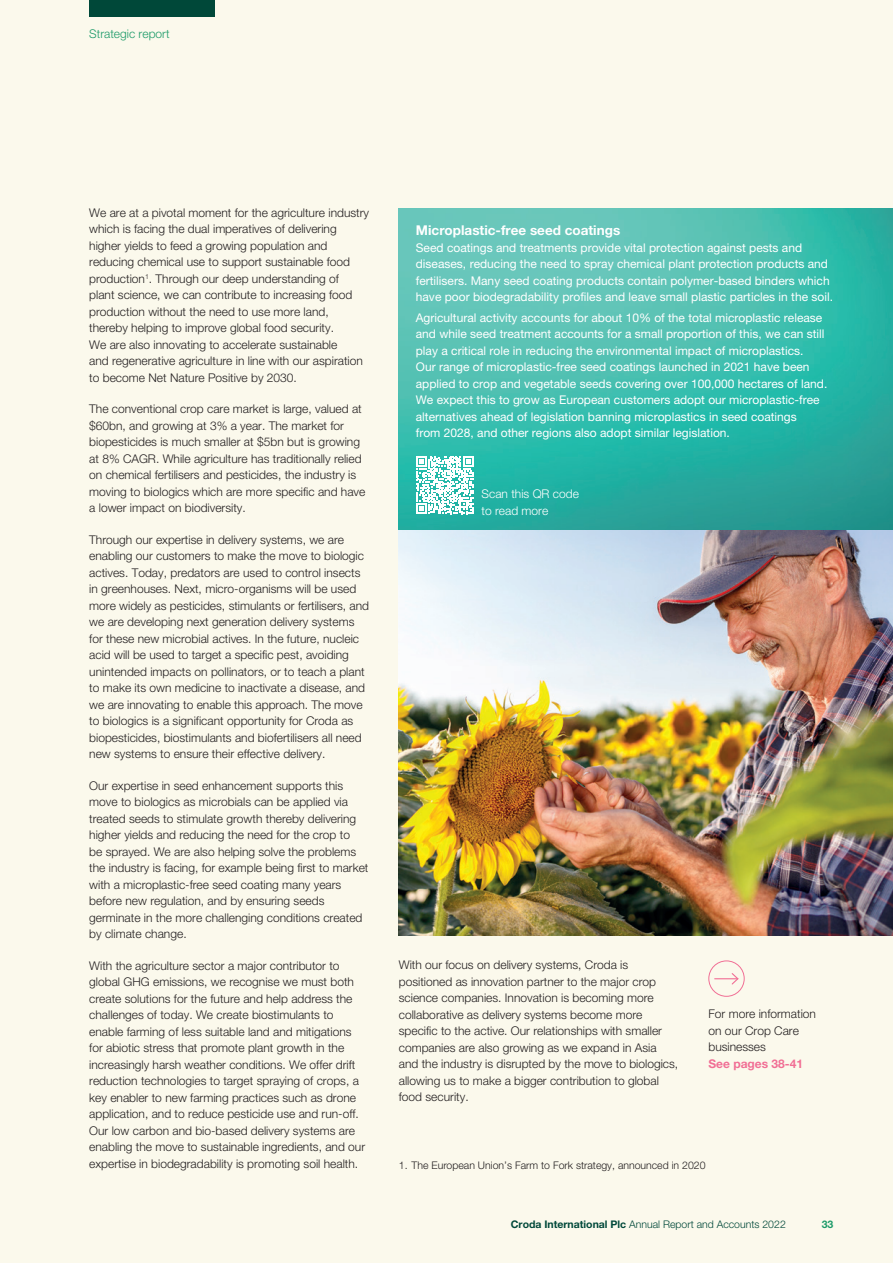
<style>
.page{position:relative;width:893px;height:1263px;background:#fbf9ec}
.page>*{position:absolute;margin:0;border:0;box-sizing:border-box;transform-origin:0 0}
.CS-Heading{font:700 13.5px "Helvetica Neue LT Std";color:#fff}
.Bodytext{font:300 12px/16.5px "Helvetica Neue LT Std";color:#231f20}
.CS-Text-Before-SDGs{font:12px/16.5px "Helvetica Neue LT Std";color:#fff}
.CS-Text{font:12px/16.5px "Helvetica Neue LT Std";color:#fff}
.Page-Reference-Text{font:300 12px/16.5px "Helvetica Neue LT Std";color:#231f20}
.Bodytext-2{font:300 12px/16.5px "Helvetica Neue LT Std";color:#fff}
.t1{font:300 12px "Helvetica Neue LT Std";color:#1d9b69}
.Page-Reference-PageN{font:700 12px "Helvetica Neue LT Std";color:#f16f95}
.t2{font:300 10.5px "Helvetica Neue LT Std";color:#231f20}
.t3{font:300 10.5px "Helvetica Neue LT Std";color:#004839}
.t4{font:700 10.5px "Helvetica Neue LT Std";color:#1d9b69}
.s1{font-weight:700}
</style>
<div class="page">
<svg style="left:715px;top:973px;width:24px;height:12px"></svg>
<div style="left:708px;top:960px;width:37px;height:37px;border:1px solid #f16f95;border-radius:50%"></div>
<img style="left:399px;top:529px;width:494px;height:407px">
<svg style="left:399px;top:208px;width:494px;height:321px;background:#40baac"></svg>
<svg style="left:416px;top:456px;width:58px;height:58px;background:#b4e6e1"></svg>
<div style="left:89px;top:0;width:125px;height:17px;background:#004839"></div>
<p class="t1" style="left:89px;top:27px;width:82px">Strategic report</p>
<p class="Bodytext" style="left:89px;top:204px;width:281px">We are at a pivotal moment for the agriculture industry which is facing the dual imperatives of delivering higher yields to feed a growing population and reducing chemical use to support sustainable food production<sup>1</sup>. Through our deep understanding of<br>plant science, we can contribute to increasing food production without the need to use more land, thereby helping to improve global food security.<br>We are also innovating to accelerate sustainable<br>and regenerative agriculture in line with our aspiration to become Net Nature Positive by 2030.</p>
<p class="Bodytext" style="left:89px;top:401px;width:278px">The conventional crop care market is large, valued at $60bn, and growing at 3% a year. The market for biopesticides is much smaller at $5bn but is growing at 8% CAGR. While agriculture has traditionally relied on chemical fertilisers and pesticides, the industry is moving to biologics which are more specific and have a lower impact on biodiversity.</p>
<p class="Bodytext" style="left:89px;top:531px;width:281px">Through our expertise in delivery systems, we are enabling our customers to make the move to biologic actives. Today, predators are used to control insects in greenhouses. Next, micro-organisms will be used more widely as pesticides, stimulants or fertilisers, and we are developing next generation delivery systems for these new microbial actives. In the future, nucleic acid will be used to target a specific pest, avoiding unintended impacts on pollinators, or to teach a plant to make its own medicine to inactivate a disease, and we are innovating to enable this approach. The move to biologics is a significant opportunity for Croda as biopesticides, biostimulants and biofertilisers all need new systems to ensure their effective delivery.</p>
<p class="Bodytext" style="left:89px;top:777px;width:281px">Our expertise in seed enhancement supports this move to biologics as microbials can be applied via treated seeds to stimulate growth thereby delivering higher yields and reducing the need for the crop to<br>be sprayed. We are also helping solve the problems the industry is facing, for example being first to market with a microplastic-free seed coating many years before new regulation, and by ensuring seeds germinate in the more challenging conditions created by climate change.</p>
<p class="Bodytext" style="left:89px;top:957px;width:277px">With the agriculture sector a major contributor to global GHG emissions, we recognise we must both create solutions for the future and help address the challenges of today. We create biostimulants to enable farming of less suitable land and mitigations for abiotic stress that promote plant growth in the increasingly harsh weather conditions. We offer drift reduction technologies to target spraying of crops, a key enabler to new farming practices such as drone application, and to reduce pesticide use and run-off.<br>Our low carbon and bio-based delivery systems are enabling the move to sustainable ingredients, and our expertise in biodegradability is promoting soil health.</p>
<p class="Bodytext" style="left:399px;top:956px;width:281px">With our focus on delivery systems, Croda is positioned as innovation partner to the major crop science companies. Innovation is becoming more collaborative as delivery systems become more specific to the active. Our relationships with smaller companies are also growing as we expand in Asia and the industry is disrupted by the move to biologics, allowing us to make a bigger contribution to global food security.</p>
<p class="CS-Heading" style="left:416px;top:222px;width:206px">Microplastic-free seed coatings</p>
<p class="CS-Text" style="left:416px;top:239px;width:419px">Seed coatings and treatments provide vital protection against pests and diseases, reducing the need to spray chemical plant protection products and fertilisers. Many seed coating products contain polymer-based binders which have poor biodegradability profiles and leave small plastic particles in the soil.</p>
<p class="CS-Text-Before-SDGs" style="left:416px;top:309px;width:413px">Agricultural activity accounts for about 10% of the total microplastic release and while seed treatment accounts for a small proportion of this, we can still play a critical role in reducing the environmental impact of microplastics.<br>Our range of microplastic-free seed coatings launched in 2021 have been applied to crop and vegetable seeds covering over 100,000 hectares of land.<br>We expect this to grow as European customers adopt our microplastic-free alternatives ahead of legislation banning microplastics in seed coatings<br>from 2028, and other regions also adopt similar legislation.</p>
<p class="Bodytext-2" style="left:482px;top:485px;width:99px">Scan this QR code to read more</p>
<p class="Page-Reference-Text" style="left:708px;top:1005px;width:109px">For more information on our Crop Care businesses</p>
<p class="Page-Reference-PageN" style="left:708px;top:1056px;width:96px">See pages 38-41</p>
<p class="t2" style="left:399px;top:1158px;width:308px">1. The European Union’s Farm to Fork strategy, announced in 2020</p>
<p class="t3" style="left:511px;top:1218px;width:276px"><span class="s1">Croda International Plc</span> Annual Report and Accounts 2022</p>
<p class="t4" style="left:822px;top:1218px;width:13px">33</p>
</div>
